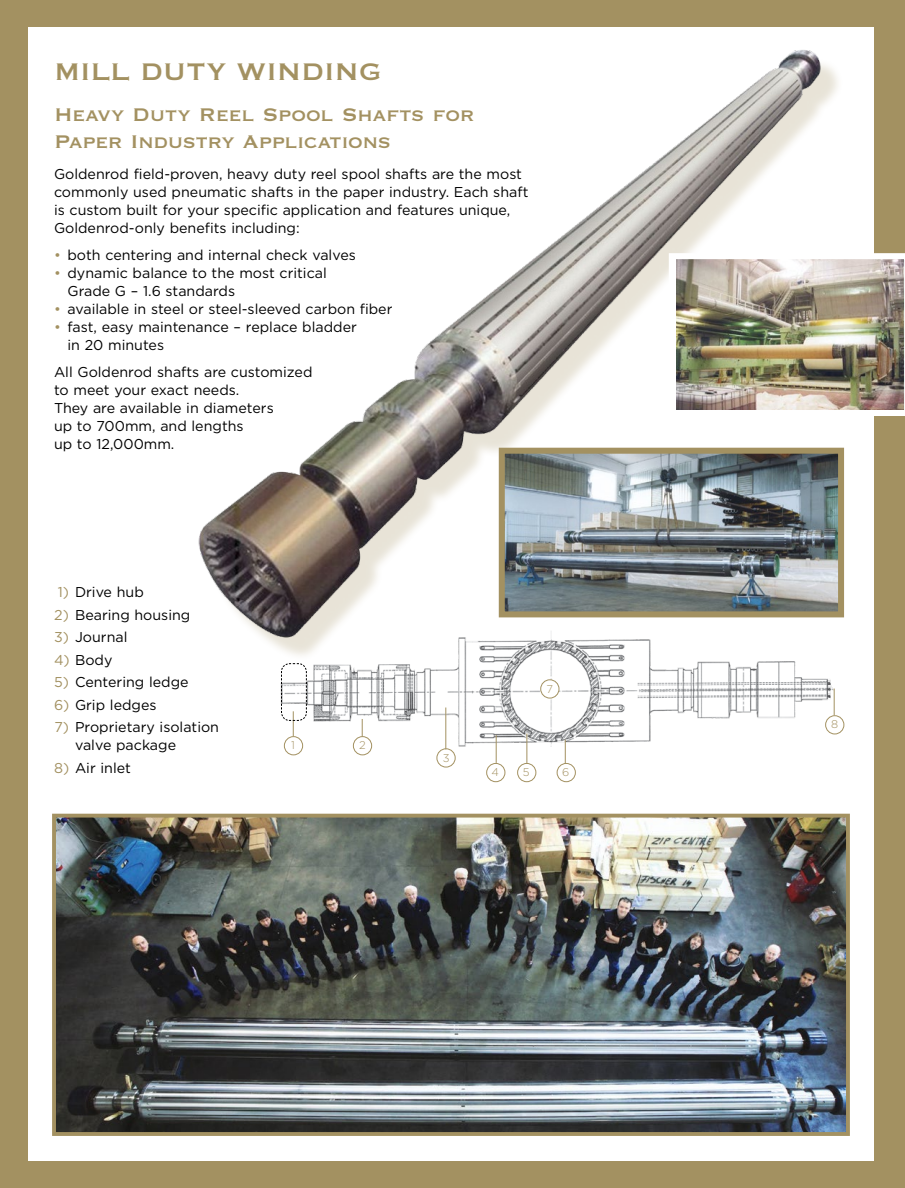
<style>
.page{position:relative;width:905px;height:1188px;background:#fff}
.page>*{position:absolute;margin:0;border:0;box-sizing:border-box;transform-origin:0 0}
.t1{font:31.5px "Copperplate Gothic Std 31 BC";letter-spacing:.005em;color:#a39161}
.t2{font:24px/27px "Copperplate Gothic Std 31 BC";letter-spacing:-.02em;color:#a39161}
.t3{font:14.25px/18px "Gotham HTF";color:#000}
.t4{font:300 11.25px "Gotham HTF";color:#a39161}
.s1{color:#a39161}
</style>
<div class="page">
<div style="left:0;top:0;width:27px;height:1188px;background:#a39161"></div>
<div style="left:874px;top:0;width:30px;height:1188px;background:#a39161"></div>
<div style="left:3px;top:0;width:901px;height:27px;background:#a39161"></div>
<div style="left:0;top:1161px;width:904px;height:27px;background:#a39161"></div>
<img style="left:57px;top:819px;width:787px;height:312px">
<div style="left:52px;top:814px;width:797px;height:322px;border:4px solid #a39161"></div>
<img style="left:198px;top:50px;width:641px;height:593px">
<img style="left:272px;top:620px;width:563px;height:135px">
<div style="left:437px;top:749px;width:18px;height:18px;background:#fff;border-radius:50%"></div>
<div style="left:436px;top:748px;width:19px;height:19px;border:1px solid #a39161;border-radius:50%"></div>
<div style="left:284px;top:737px;width:18px;height:18px;background:#fff;border-radius:50%"></div>
<div style="left:284px;top:736px;width:19px;height:19px;border:1px solid #a39161;border-radius:50%"></div>
<div style="left:486px;top:763px;width:19px;height:19px;border:1px solid #a39161;border-radius:50%"></div>
<div style="left:517px;top:763px;width:19px;height:19px;border:1px solid #a39161;border-radius:50%"></div>
<div style="left:556px;top:763px;width:19px;height:19px;border:1px solid #a39161;border-radius:50%"></div>
<div style="left:540px;top:680px;width:19px;height:18px;background:#fff;border-radius:50%"></div>
<div style="left:540px;top:679px;width:19px;height:19px;border:1px solid #a39161;border-radius:50%"></div>
<div style="left:353px;top:737px;width:18px;height:18px;background:#fff;border-radius:50%"></div>
<div style="left:353px;top:736px;width:19px;height:19px;border:1px solid #a39161;border-radius:50%"></div>
<div style="left:825px;top:716px;width:18px;height:18px;background:#fff;border-radius:50%"></div>
<div style="left:825px;top:715px;width:19px;height:19px;border:1px solid #a39161;border-radius:50%"></div>
<svg style="left:362px;top:719px;width:1px;height:18px"></svg>
<hr style="left:445px;top:708px;width:1px;height:41px;background:#a39161">
<svg style="left:526px;top:734px;width:1px;height:29px"></svg>
<svg style="left:565px;top:740px;width:1px;height:24px"></svg>
<svg style="left:496px;top:735px;width:1px;height:28px"></svg>
<svg style="left:833px;top:689px;width:1px;height:26px"></svg>
<svg style="left:281px;top:663px;width:26px;height:73px"></svg>
<img style="left:668px;top:253px;width:236px;height:163px">
<img style="left:506px;top:455px;width:331px;height:155px">
<div style="left:499px;top:448px;width:345px;height:169px;border:6px solid #a39161"></div>
<h1 class="t1" style="left:54px;top:56px;width:329px">MILL DUTY WINDING</h1>
<h2 class="t2" style="left:54px;top:101px;width:422px">Heavy Duty Reel Spool Shafts for<br>Paper Industry Applications</h2>
<p class="t3" style="left:54px;top:165px;width:476px">Goldenrod field-proven, heavy duty reel spool shafts are the most commonly used pneumatic shafts in the paper industry. Each shaft is custom built for your specific application and features unique, Goldenrod-only benefits including:</p>
<p class="t3" style="left:54px;top:246px;width:303px"><span class="s1">•</span> both centering and internal check valves</p>
<p class="t3" style="left:67px;top:264px;width:261px;text-indent:-13px"><span class="s1">•</span> dynamic balance to the most critical<br>Grade G – 1.6 standards</p>
<p class="t3" style="left:54px;top:300px;width:340px"><span class="s1">•</span> available in steel or steel-sleeved carbon fiber</p>
<p class="t3" style="left:67px;top:318px;width:291px;text-indent:-13px"><span class="s1">•</span> fast, easy maintenance – replace bladder in 20 minutes</p>
<p class="t3" style="left:54px;top:363px;width:260px">All Goldenrod shafts are customized to meet your exact needs.<br>They are available in diameters<br>up to 700mm, and lengths<br>up to 12,000mm.</p>
<p class="t3" style="left:58px;top:583px;width:88px"><span class="s1">1)</span> Drive hub</p>
<p class="t3" style="left:54px;top:606px;width:138px"><span class="s1">2)</span> Bearing housing</p>
<p class="t3" style="left:54px;top:628px;width:75px"><span class="s1">3)</span> Journal</p>
<p class="t3" style="left:54px;top:651px;width:60px"><span class="s1">4)</span> Body</p>
<p class="t3" style="left:54px;top:673px;width:136px"><span class="s1">5)</span> Centering ledge</p>
<p class="t3" style="left:54px;top:696px;width:104px"><span class="s1">6)</span> Grip ledges</p>
<p class="t3" style="left:75px;top:718px;width:145px;text-indent:-21px"><span class="s1">7)</span> Proprietary isolation valve package</p>
<p class="t3" style="left:54px;top:759px;width:78px"><span class="s1">8)</span> Air inlet</p>
<p class="t4" style="left:291px;top:739px;width:5px">1</p>
<p class="t4" style="left:359px;top:739px;width:8px">2</p>
<p class="t4" style="left:443px;top:751px;width:8px">3</p>
<p class="t4" style="left:546px;top:682px;width:8px">7</p>
<p class="t4" style="left:491px;top:766px;width:9px">4</p>
<p class="t4" style="left:523px;top:766px;width:8px">5</p>
<p class="t4" style="left:562px;top:766px;width:9px">6</p>
<p class="t4" style="left:831px;top:718px;width:9px">8</p>
</div>
